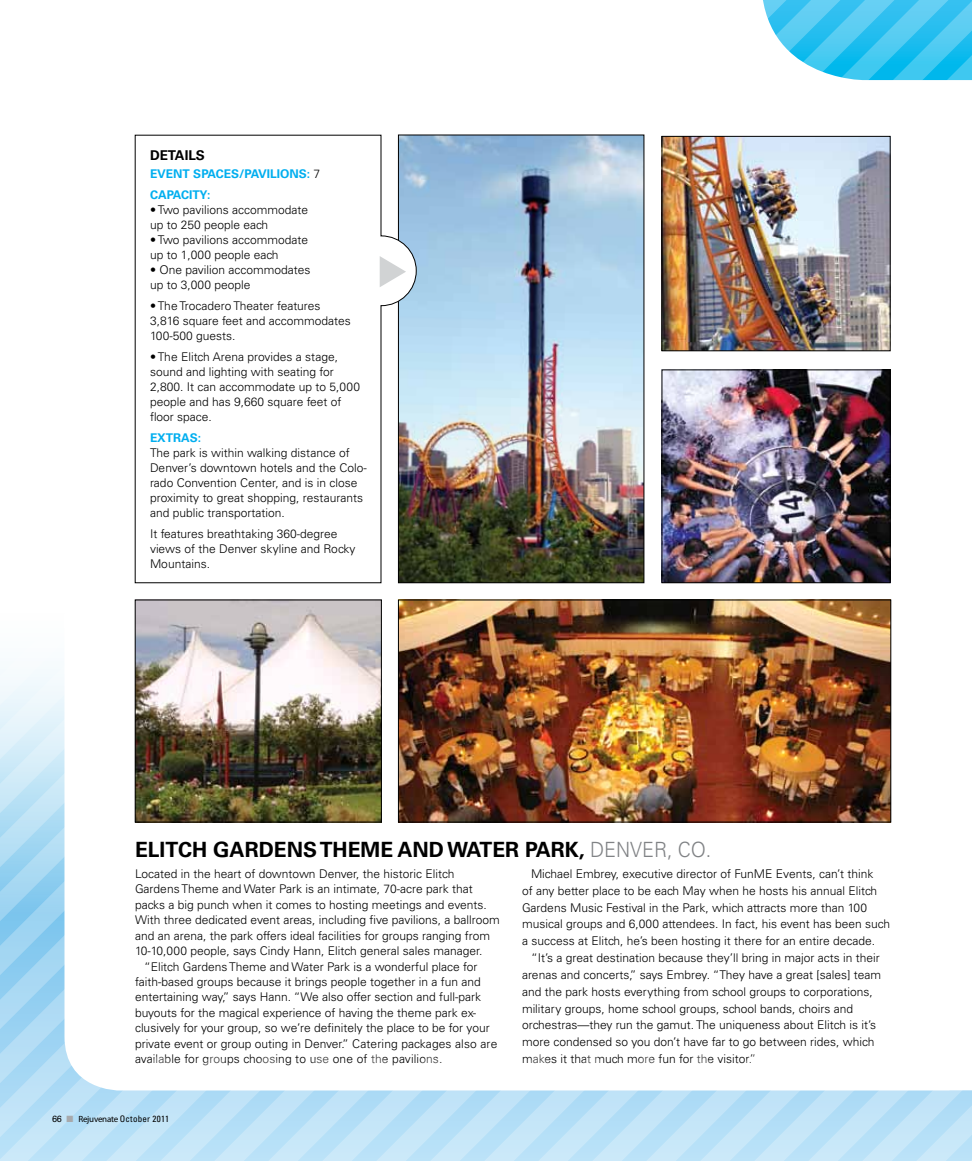
<style>
.page{position:relative;width:972px;height:1161px;background:#fff}
.page>*{position:absolute;margin:0;border:0;box-sizing:border-box;transform-origin:0 0}
.t1{font:700 21px "Univers LT Std";color:#000}
.t2{font:700 13.5px "Univers LT Std";color:#000}
.t3{font:300 12px/15px "Univers LT Std";color:#000}
.t4{font:700 12px/21px "Univers LT Std";color:#00aeef}
.t5{font:condensed 9px "Univers LT Std";letter-spacing:.025em;color:#000}
.s1{font-weight:300;color:#000}
.s2{font-weight:300;color:#808285}
.s3{font-stretch:normal}
.s4{color:#a7a9ac}
.s5{font-family:"Myriad Pro";font-stretch:normal}
</style>
<div class="page">
<img style="left:417px;top:137px;width:225px;height:437px">
<img style="left:664px;top:138px;width:97px;height:211px">
<img style="left:664px;top:372px;width:97px;height:202px">
<img style="left:134px;top:574px;width:627px;height:10px">
<img style="left:0;top:599px;width:972px;height:562px">
<img style="left:761px;top:135px;width:130px;height:449px">
<svg style="left:763px;top:0;width:209px;height:81px;background:#53ccf2"></svg>
<svg style="left:135px;top:135px;width:282px;height:448px"></svg>
<svg style="left:380px;top:256px;width:26px;height:31px"></svg>
<p class="t2" style="left:150px;top:148px;width:55px">DETAILS</p>
<p class="t4" style="left:150px;top:164px;width:172px">EVENT SPACES/PAVILIONS: <span class="s1">7<br></span>CAPACITY:</p>
<p class="t3" style="left:150px;top:203px;width:160px">• Two pavilions accommodate up to 250 people each</p>
<p class="t3" style="left:150px;top:233px;width:160px">• Two pavilions accommodate up to 1,000 people each</p>
<p class="t3" style="left:150px;top:263px;width:162px">• One pavilion accommodates up to 3,000 people</p>
<p class="t3" style="left:150px;top:299px;width:202px">• The Trocadero Theater features<br>3,816 square feet and accommodates<br>100-500 guests.</p>
<p class="t3" style="left:150px;top:350px;width:212px">• The Elitch Arena provides a stage, sound and lighting with seating for<br>2,800. It can accommodate up to 5,000 people and has 9,660 square feet of floor space.</p>
<p class="t4" style="left:150px;top:428px;width:53px">EXTRAS:</p>
<p class="t3" style="left:150px;top:446px;width:218px">The park is within walking distance of Denver’s downtown hotels and the Colo&shy;rado Convention Center, and is in close proximity to great shopping, restaurants and public transportation.</p>
<p class="t3" style="left:150px;top:527px;width:207px">It features breathtaking 360-degree views of the Denver skyline and Rocky<br>Mountains.</p>
<h1 class="t1" style="left:135px;top:837px;width:578px">ELITCH GARDENS TH EME AND WATER PARK, <span class="s2">Denver, Co .</span></h1>
<p class="t3" style="left:135px;top:866px;width:321px">Located in the heart of downtown Denver, the historic E litch</p>
<p class="t3" style="left:135px;top:882px;width:339px">Gardens Theme and Water Park is an intimate, 70-acre park that</p>
<p class="t3" style="left:135px;top:897px;width:353px">packs a big punch when it comes to hosting meetings and events.</p>
<p class="t3" style="left:135px;top:913px;width:366px">With three dedicated event areas, including five pavilions, a ballroom</p>
<p class="t3" style="left:135px;top:928px;width:357px">and an arena, the park offers ideal facilities for groups ranging from</p>
<p class="t3" style="left:135px;top:943px;width:349px">10-10,000 people, says Cindy Hann, Elitch general sales manager.</p>
<p class="t3" style="left:144px;top:959px;width:335px">“Elitch Gardens Theme and Water Park is a wonderful place for</p>
<p class="t3" style="left:135px;top:974px;width:347px">faith-based groups because it brings people together in a fun and</p>
<p class="t3" style="left:135px;top:990px;width:348px">entertaining way,” says Hann. “We also offer section and full-park</p>
<p class="t3" style="left:135px;top:1005px;width:343px">buyouts for the magical experience of having the theme park ex-</p>
<p class="t3" style="left:135px;top:1021px;width:356px">clusively for your group, so we’re definitely the place to be for your</p>
<p class="t3" style="left:135px;top:1036px;width:364px">private event or group outing in Denver.” Catering packages also are</p>
<p class="t3" style="left:135px;top:1051px;width:309px">available for groups choosing to use one of the pavilions.</p>
<p class="t5" style="left:52px;top:1114px;width:119px"><span class="s3">66</span> <span class="s4">■</span> <span class="s5">Rejuvenate</span> October 2011</p>
<p class="t3" style="left:522px;top:865px;width:370px;line-height:16.8px;text-indent:9px">M ichael E mbrey, executive director of FunME Events, can’t think<br>of any better place to be each May when he hosts his annual E litch Gardens Music Festival in the Park, which attracts more than 100 musical groups and 6,000 attendees. I n fact, his event has been such a success at E litch, he’s been hosting it there for an entire decade.</p>
<p class="t3" style="left:522px;top:950px;width:361px;line-height:16.8px;text-indent:9px">“It’s a great destination because they’ll bring in major acts in their arenas and concerts,” says E mbrey. “They have a great [sales] team and the park hosts everything from school groups to corporations, military groups, home school groups, school bands, choirs and orchestras—they run the gamut. The uniqueness about E litch is it’s more condensed so you don’t have far to go between rides, which makes it that much more fun for the visitor.”</p>
</div>
